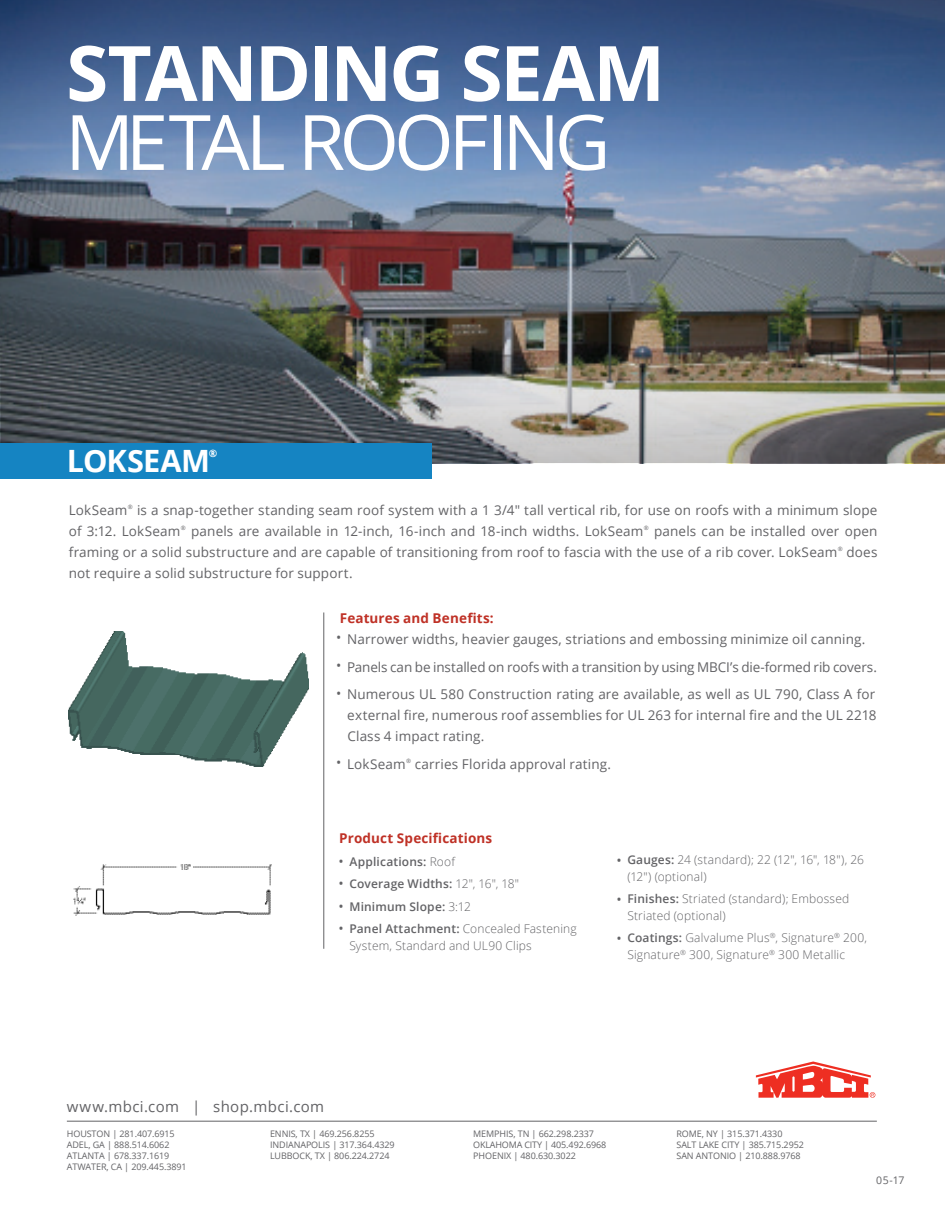
<style>
.page{position:relative;width:945px;height:1215px;background:#fff}
.page>*{position:absolute;margin:0;border:0;box-sizing:border-box;transform-origin:0 0}
.t1{font:76.5px/69px "Open Sans";letter-spacing:-.02em;color:#fff}
.t2{font:700 76.5px/69px "Open Sans";letter-spacing:-.04em;color:#fff}
.t3{font:700 30.75px "Open Sans";letter-spacing:-.02em;color:#fff}
.t4{font:15px "Open Sans";letter-spacing:.025em;color:#636366}
.t5{font:13.5px/21px "Open Sans";letter-spacing:.01em;color:#636366}
.t6{font:13.5px "Open Sans";letter-spacing:-.01em;color:#636366}
.t7{font:700 13.5px "Open Sans";letter-spacing:.01em;color:#bf3126}
.t8{font:300 12px/16.5px "Open Sans";letter-spacing:.015em;color:#636366}
.t9{font:600 12px "Open Sans";letter-spacing:.015em;color:#636366}
.t10{font:10.5px "Open Sans";color:#636366}
.t11{font:700 10.2px "Open Sans";color:#fff}
.t12{font:9px/10.8px "Open Sans";letter-spacing:-.01em;color:#636366}
.t13{font:6px "Open Sans";color:#636366}
.s1{font-weight:400}
.s2{font-weight:700;font-size:10.5px}
.s3{font-weight:300}
.s4{font-weight:600}
</style>
<div class="page">
<hr style="left:67px;top:1121px;width:810px;height:1px;background:#636366">
<svg style="left:756px;top:1061px;width:119px;height:37px"></svg>
<img style="left:0;top:191px;width:945px;height:252px">
<hr style="left:323px;top:612px;width:1px;height:337px;background:#636366">
<img style="left:69px;top:632px;width:239px;height:135px">
<img style="left:1px;top:301px;width:944px;height:162px">
<svg style="left:0;top:0;width:945px;height:191px;background:#516f9c"></svg>
<img style="left:73px;top:864px;width:198px;height:52px">
<div style="left:0;top:443px;width:432px;height:35px;background:#1584c2"></div>
<p class="t2" style="left:65px;top:37px;width:602px">STANDING SEAM<br><span class="s1">METAL ROOFING</span></p>
<h1 class="t1" style="left:63px;top:56px;width:521px">Standing Seam<br>Metal Roofing</h1>
<p class="t3" style="left:67px;top:439px;width:145px">LOKSEAM</p>
<p class="t11" style="left:209px;top:447px;width:10px">®</p>
<p class="t5" style="left:69px;top:499px;width:810px;text-indent:68px">is a snap-together standing seam roof system with a 1 3/4" tall vertical rib, for use on roofs with a minimum slope of 3:12. LokSeam</p>
<p class="t5" style="left:69px;top:499px;width:60px">LokSeam</p>
<p class="t13" style="left:128px;top:503px;width:6px">®</p>
<p class="t13" style="left:181px;top:524px;width:6px">®</p>
<p class="t5" style="left:191px;top:520px;width:454px">panels are available in 12-inch, 16-inch and 18-inch widths. LokSeam</p>
<p class="t13" style="left:644px;top:524px;width:6px">®</p>
<p class="t5" style="left:69px;top:520px;width:810px;text-indent:585px">panels can be installed over open framing or a solid substructure and are capable of transitioning from roof to fascia with the use of a rib cover. LokSeam</p>
<p class="t13" style="left:838px;top:545px;width:6px">®</p>
<p class="t5" style="left:847px;top:541px;width:32px">does</p>
<p class="t5" style="left:69px;top:562px;width:285px">not require a solid substructure for support.</p>
<p class="t7" style="left:340px;top:608px;width:155px">Features and Benefits:</p>
<p class="t5" style="left:337px;top:628px;width:530px"><sup>•</sup> Narrower widths, heavier gauges, striations and embossing minimize oil canning.</p>
<p class="t6" style="left:337px;top:657px;width:542px"><sup>•</sup> Panels can be installed on roofs with a transition by using MBCI’s die-formed rib covers.</p>
<p class="t5" style="left:347px;top:684px;width:531px;text-align:justify;text-indent:-10px"><sup>•</sup> Numerous UL 580 Construction rating are available, as well as UL 790, Class A for external fire, numerous roof assemblies for UL 263 for internal fire and the UL 2218<br>Class 4 impact rating.</p>
<p class="t5" style="left:337px;top:753px;width:70px"><sup>•</sup> LokSeam</p>
<p class="t13" style="left:406px;top:757px;width:6px">®</p>
<p class="t5" style="left:415px;top:753px;width:198px">carries Florida approval rating.</p>
<p class="t7" style="left:339px;top:829px;width:155px">Product Specifications</p>
<p class="t9" style="left:339px;top:853px;width:117px"><span class="s2">•</span> Applications: <span class="s3">Roof</span></p>
<p class="t9" style="left:339px;top:875px;width:181px"><span class="s2">•</span> Coverage Widths: <span class="s3">12", 16", 18"</span></p>
<p class="t9" style="left:339px;top:898px;width:133px"><span class="s2">•</span> Minimum Slope: <span class="s3">3:12</span></p>
<p class="t8" style="left:349px;top:920px;width:229px;text-indent:-10px"><span class="s2">•</span> <span class="s4">Panel Attachment:</span> Concealed Fastening<br>System, Standard and UL90 Clips</p>
<p class="t8" style="left:627px;top:852px;width:238px;text-indent:-10px"><span class="s2">•</span> <span class="s4">Gauges:</span> 24 (standard); 22 (12", 16", 18"), 26 (12") (optional)</p>
<p class="t8" style="left:627px;top:891px;width:224px;text-indent:-10px"><span class="s2">•</span> <span class="s4">Finishes:</span> Striated (standard); Embossed<br>Striated (optional)</p>
<p class="t8" style="left:627px;top:930px;width:241px;text-indent:-10px"><span class="s2">•</span> <span class="s4">Coatings:</span> Galvalume Plus<sup>®</sup>, Signature<sup>®</sup> 200,<br>Signature<sup>®</sup> 300, Signature<sup>®</sup> 300 Metallic</p>
<p class="t4" style="left:67px;top:1096px;width:259px">www.mbci.com | shop.mbci.com</p>
<p class="t12" style="left:67px;top:1128px;width:121px">HOUSTON | 281.407.6915<br>ADEL, GA | 888.514.6062<br>ATLANTA | 678.337.1619<br>ATWATER, CA | 209.445.3891</p>
<p class="t12" style="left:270px;top:1128px;width:126px">ENNIS, TX | 469.256.8255<br>INDIANAPOLIS | 317.364.4329<br>LUBBOCK, TX | 806.224.2724</p>
<p class="t12" style="left:473px;top:1128px;width:135px">MEMPHIS, TN | 662.298.2337<br>OKLAHOMA CITY | 405.492.6968<br>PHOENIX | 480.630.3022</p>
<p class="t12" style="left:677px;top:1128px;width:129px">ROME, NY | 315.371.4330<br>SALT LAKE CITY | 385.715.2952<br>SAN ANTONIO | 210.888.9768</p>
<p class="t10" style="left:876px;top:1173px;width:30px">05-17</p>
</div>
